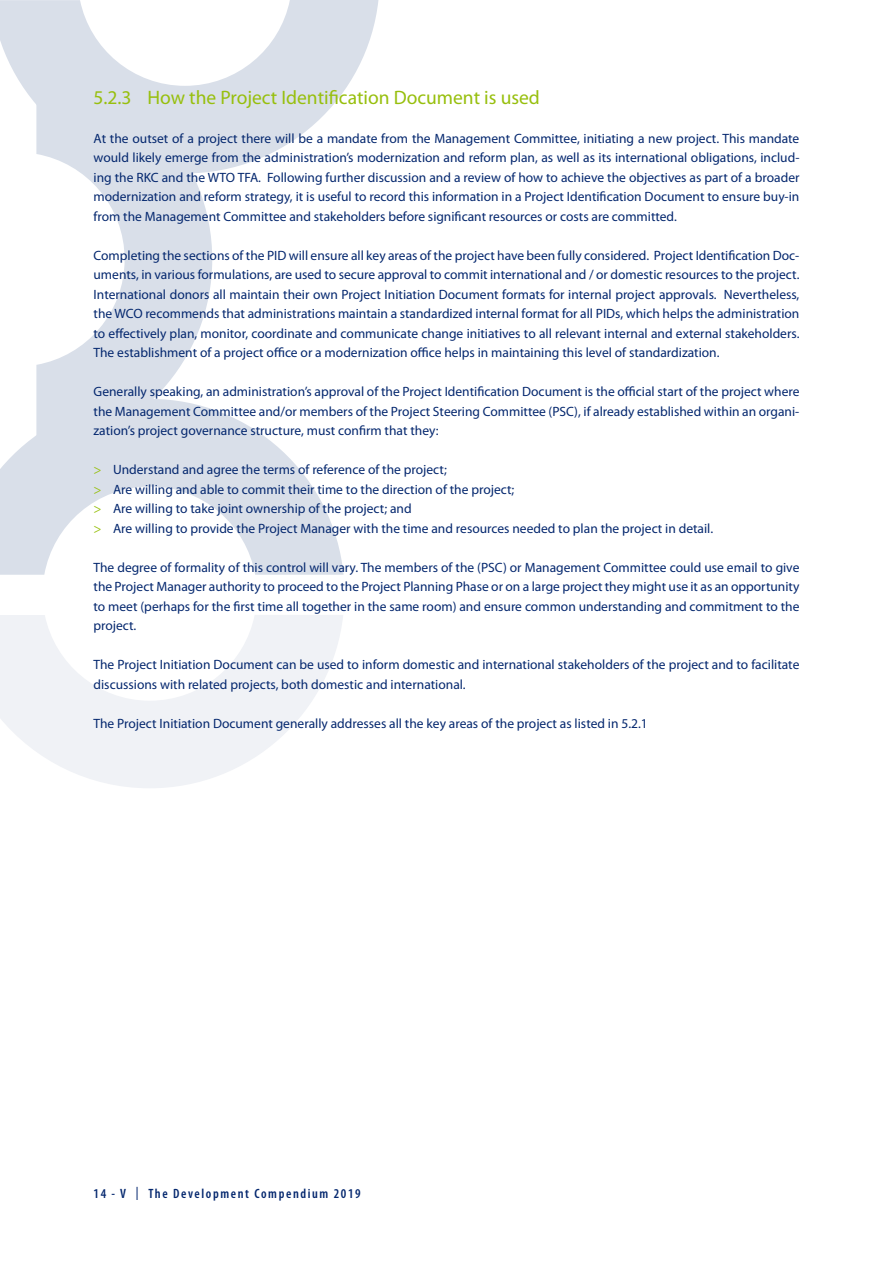
<style>
.page{position:relative;width:893px;height:1263px;background:#fff}
.page>*{position:absolute;margin:0;border:0;box-sizing:border-box;transform-origin:0 0}
.t1{font:19.5px "Myriad Pro";color:#97bf0d}
.t2{font:13.5px/19.5px "Myriad Pro";color:#04276e;text-align:justify}
.t3{font:600 condensed 13.5px "Myriad Pro";letter-spacing:.12em;color:#04276e}
.s1{color:#97bf0d}
.s2{font-weight:300;font-stretch:normal;font-size:19.5px}
</style>
<div class="page">
<svg style="left:0;top:409px;width:344px;height:166px;fill:#d9dfe9"></svg>
<svg style="left:36px;top:173px;width:176px;height:280px;fill:#d9dfe9"></svg>
<svg style="left:0;top:0;width:378px;height:173px;fill:#d9dfe9"></svg>
<svg style="left:0;top:615px;width:343px;height:173px;fill:#f0f2f6"></svg>
<h1 class="t1" style="left:94px;top:87px;width:448px">5.2.3 How the Project Identification Document is used</h1>
<p class="t2" style="left:94px;top:129px;width:707px">At the outset of a project there will be a mandate from the Management Committee, initiating a new project. This mandate would likely emerge from the administration’s modernization and reform plan, as well as its international obligations, includ&shy;ing the RKC and the WTO TFA. Following further discussion and a review of how to achieve the objectives as part of a broader modernization and reform strategy, it is useful to record this information in a Project Identification Document to ensure buy-in from the Management Committee and stakeholders before significant resources or costs are committed.</p>
<p class="t2" style="left:94px;top:246px;width:707px">Completing the sections of the PID will ensure all key areas of the project have been fully considered. Project Identification Doc&shy;uments, in various formulations, are used to secure approval to commit international and / or domestic resources to the project.<br>International donors all maintain their own Project Initiation Document formats for internal project approvals. Nevertheless, the WCO recommends that administrations maintain a standardized internal format for all PIDs, which helps the administration to effectively plan, monitor, coordinate and communicate change initiatives to all relevant internal and external stakeholders.<br>The establishment of a project office or a modernization office helps in maintaining this level of standardization.</p>
<p class="t2" style="left:94px;top:382px;width:707px">Generally speaking, an administration’s approval of the Project Identification Document is the official start of the project where the Management Committee and/or members of the Project Steering Committee (PSC), if already established within an organi&shy;zation’s project governance structure, must confirm that they:</p>
<p class="t2" style="left:94px;top:460px;width:621px;text-align:left"><span class="s1">&gt;</span> Understand and agree the terms of reference of the project;<br><span class="s1">&gt;</span> Are willing and able to commit their time to the direction of the project;<br><span class="s1">&gt;</span> Are willing to take joint ownership of the project; and<br><span class="s1">&gt;</span> Are willing to provide the Project Manager with the time and resources needed to plan the project in detail.</p>
<p class="t2" style="left:94px;top:558px;width:707px">The degree of formality of this control will vary. The members of the (PSC) or Management Committee could use email to give the Project Manager authority to proceed to the Project Planning Phase or on a large project they might use it as an opportunity to meet (perhaps for the first time all together in the same room) and ensure common understanding and commitment to the project.</p>
<p class="t2" style="left:94px;top:655px;width:707px">The Project Initiation Document can be used to inform domestic and international stakeholders of the project and to facilitate discussions with related projects, both domestic and international.</p>
<p class="t2" style="left:94px;top:714px;width:556px">The Project Initiation Document generally addresses all the key areas of the project as listed in 5.2.1</p>
<p class="t3" style="left:94px;top:1186px;width:269px">14 - V <span class="s2">I</span> The Development Compendium 2019</p>
</div>
